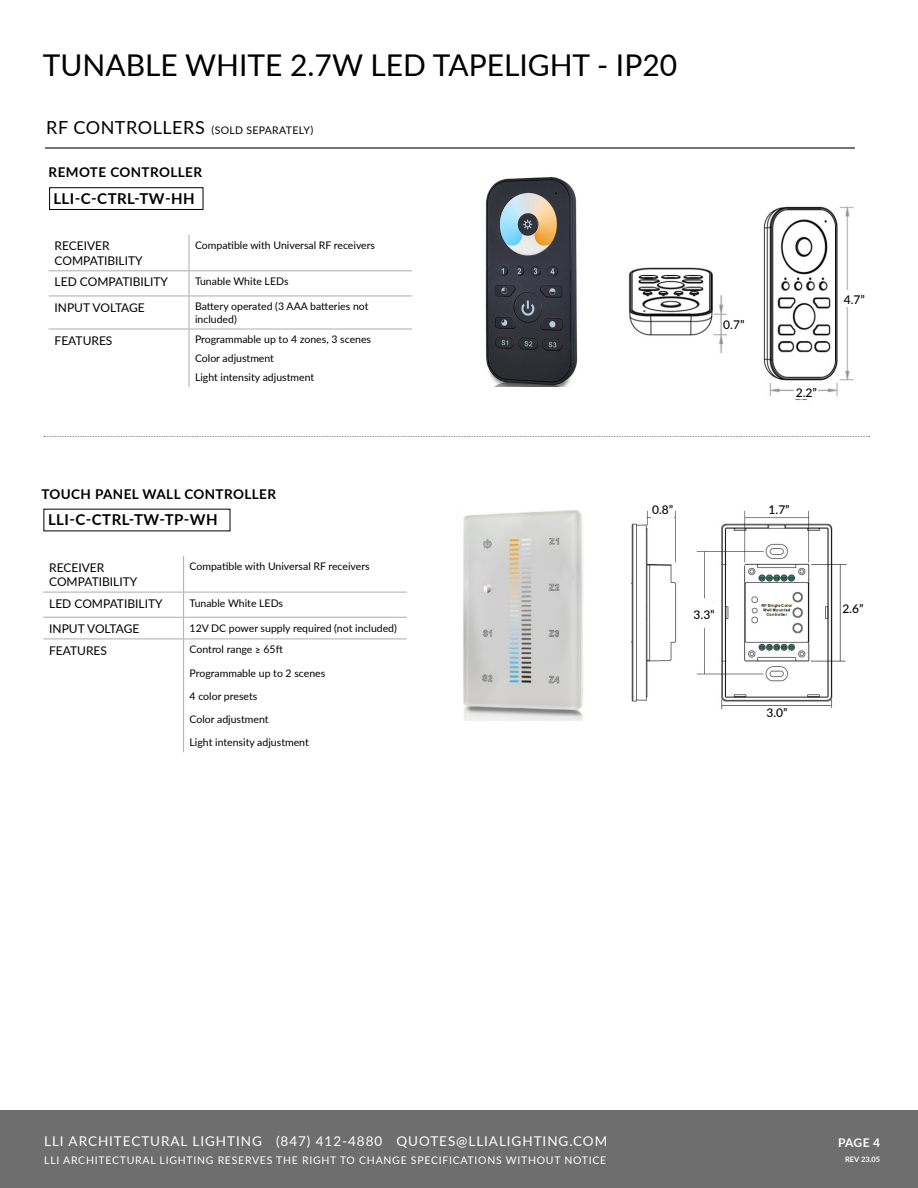
<style>
.page{position:relative;width:918px;height:1188px;background:#fff}
.page>*{position:absolute;margin:0;border:0;box-sizing:border-box;transform-origin:0 0}
.t1{font:30px "Lato";color:#000}
.t2{font:700 15px "Lato";letter-spacing:.03em;color:#000}
.t3{font:13.5px "Lato";letter-spacing:.07em;color:#fff}
.t4{font:700 13.5px "Lato";letter-spacing:.03em;color:#000}
.t5{font:12px/14.4px "Lato";color:#000}
.t6{font:500 12px "Lato";color:#000}
.t7{font:700 12px "Lato";color:#fff}
.t8{font:10.5px/18.8px "Lato";color:#000}
.t9{font:10.5px "Lato";letter-spacing:.07em;color:#fff}
.t10{font:10.5px "Lato";letter-spacing:.03em;color:#000}
.t11{font:700 7.5px "Lato";color:#fff}
.s1{font-size:18px}
</style>
<div class="page">
<div style="left:0;top:1110px;width:918px;height:78px;background:#6f6e6f"></div>
<hr style="left:45px;top:148px;width:810px;height:1px;background:#737577">
<hr style="left:183px;top:556px;width:1px;height:36px;background:#acacac">
<hr style="left:43px;top:592px;width:141px;height:1px;background:#acacac">
<hr style="left:184px;top:592px;width:223px;height:1px;background:#acacac">
<hr style="left:43px;top:617px;width:141px;height:1px;background:#acacac">
<hr style="left:184px;top:617px;width:223px;height:1px;background:#acacac">
<svg style="left:183px;top:592px;width:1px;height:47px"></svg>
<hr style="left:43px;top:639px;width:141px;height:1px;background:#acacac">
<hr style="left:184px;top:639px;width:223px;height:1px;background:#acacac">
<hr style="left:183px;top:639px;width:1px;height:113px;background:#acacac">
<hr style="left:189px;top:235px;width:1px;height:35px;background:#acacac">
<hr style="left:49px;top:270px;width:140px;height:1px;background:#acacac">
<hr style="left:189px;top:270px;width:223px;height:1px;background:#acacac">
<svg style="left:189px;top:271px;width:1px;height:25px"></svg>
<hr style="left:49px;top:296px;width:140px;height:1px;background:#acacac">
<hr style="left:189px;top:296px;width:223px;height:1px;background:#acacac">
<hr style="left:189px;top:296px;width:1px;height:33px;background:#acacac">
<hr style="left:49px;top:329px;width:140px;height:1px;background:#acacac">
<hr style="left:189px;top:329px;width:223px;height:1px;background:#acacac">
<hr style="left:189px;top:329px;width:1px;height:58px;background:#acacac">
<img style="left:632px;top:510px;width:215px;height:200px">
<div style="left:652px;top:501px;width:22px;height:16px;background:#fff"></div>
<div style="left:768px;top:501px;width:22px;height:16px;background:#fff"></div>
<div style="left:693px;top:606px;width:22px;height:17px;background:#fff"></div>
<div style="left:842px;top:600px;width:22px;height:16px;background:#fff"></div>
<div style="left:766px;top:706px;width:22px;height:12px;background:#fff"></div>
<svg style="left:628px;top:267px;width:100px;height:86px"></svg>
<svg style="left:763px;top:206px;width:91px;height:194px"></svg>
<div style="left:843px;top:291px;width:23px;height:16px;background:#fff"></div>
<div style="left:794px;top:386px;width:24px;height:13px;background:#fff"></div>
<div style="left:723px;top:319px;width:22px;height:11px;background:#fff"></div>
<div style="left:49px;top:187px;width:154px;height:23px;border:1px solid #000"></div>
<svg style="left:44px;top:436px;width:825px;height:1px"></svg>
<img style="left:463px;top:510px;width:121px;height:210px">
<img style="left:485px;top:176px;width:93px;height:211px">
<h1 class="t1" style="left:43px;top:44px;width:636px">TUNABLE WHITE 2.7W LED TAPELIGHT - IP20</h1>
<p class="t10" style="left:46px;top:123px;width:269px"><span class="s1">RF CONTROLLERS</span> (SOLD SEPARATELY)</p>
<p class="t4" style="left:49px;top:162px;width:155px">REMOTE CONTROLLER</p>
<h2 class="t2" style="left:53px;top:187px;width:143px">LLI-C-CTRL-TW-HH</h2>
<p class="t5" style="left:55px;top:238px;width:90px">RECEIVER<br>COMPATIBILITY</p>
<p class="t8" style="left:195px;top:236px;width:182px">Compatible with Universal RF receivers</p>
<p class="t5" style="left:55px;top:274px;width:115px">LED COMPATIBILITY</p>
<p class="t8" style="left:195px;top:272px;width:95px">Tunable White LEDs</p>
<p class="t5" style="left:55px;top:300px;width:92px">INPUT VOLTAGE</p>
<p class="t8" style="left:195px;top:300px;width:175px;line-height:12.6px">Battery operated (3 AAA batteries not included)</p>
<p class="t5" style="left:55px;top:333px;width:59px">FEATURES</p>
<p class="t8" style="left:195px;top:330px;width:178px">Programmable up to 4 zones, 3 scenes<br>Color adjustment<br>Light intensity adjustment</p>
<p class="t6" style="left:723px;top:316px;width:23px">0.7”</p>
<p class="t6" style="left:844px;top:291px;width:23px">4.7”</p>
<p class="t6" style="left:796px;top:384px;width:23px">2.2”</p>
<p class="t4" style="left:41px;top:485px;width:236px">TOUCH PANEL WALL CONTROLLER</p>
<h2 class="t2" style="left:48px;top:509px;width:171px">LLI-C-CTRL-TW-TP-WH</h2>
<p class="t5" style="left:49px;top:560px;width:90px">RECEIVER<br>COMPATIBILITY</p>
<p class="t8" style="left:190px;top:557px;width:182px">Compatible with Universal RF receivers</p>
<p class="t5" style="left:49px;top:596px;width:115px">LED COMPATIBILITY</p>
<p class="t8" style="left:190px;top:593px;width:95px">Tunable White LEDs</p>
<p class="t5" style="left:49px;top:621px;width:92px">INPUT VOLTAGE</p>
<p class="t8" style="left:190px;top:618px;width:209px">12V DC power supply required (not included)</p>
<p class="t5" style="left:49px;top:642px;width:59px">FEATURES</p>
<p class="t8" style="left:190px;top:640px;width:95px">Control range ≥ 65ft</p>
<p class="t8" style="left:190px;top:663px;width:137px">Programmable up to 2 scenes</p>
<p class="t8" style="left:190px;top:686px;width:69px">4 color presets</p>
<p class="t8" style="left:190px;top:709px;width:81px">Color adjustment</p>
<p class="t8" style="left:190px;top:733px;width:121px">Light intensity adjustment</p>
<p class="t6" style="left:652px;top:501px;width:23px">0.8”</p>
<p class="t6" style="left:769px;top:501px;width:23px">1.7”</p>
<p class="t6" style="left:694px;top:606px;width:23px">3.3”</p>
<p class="t6" style="left:766px;top:704px;width:23px">3.0”</p>
<p class="t6" style="left:842px;top:600px;width:23px">2.6”</p>
<p class="t3" style="left:44px;top:1131px;width:565px">LLI ARCHITECTURAL LIGHTING (847) 412-4880 QUOTES@LLIALIGHTING.COM</p>
<p class="t9" style="left:44px;top:1153px;width:564px">LLI ARCHITECTURAL LIGHTING RESERVES THE RIGHT TO CHANGE SPECIFICATIONS WITHOUT NOTICE</p>
<p class="t7" style="left:838px;top:1134px;width:44px">PAGE 4</p>
<p class="t11" style="left:845px;top:1154px;width:37px">REV 23.05</p>
</div>
